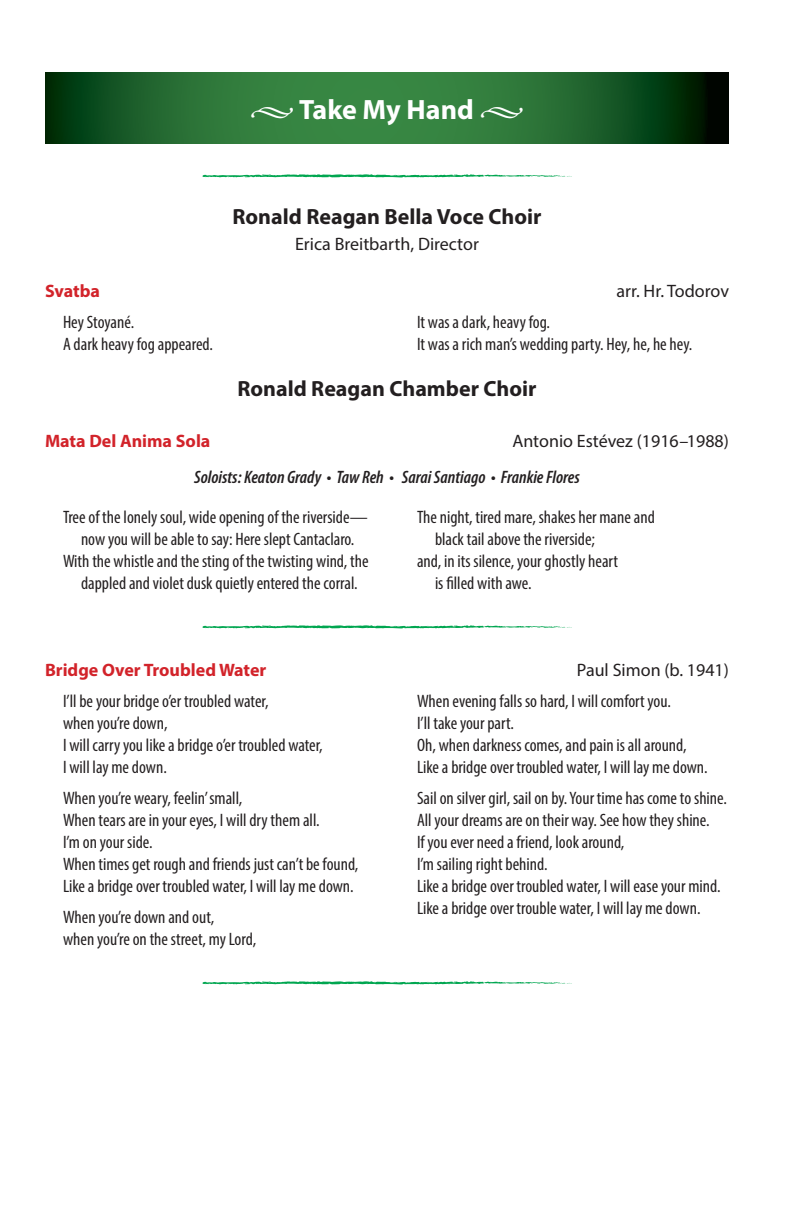
<style>
.page{position:relative;width:792px;height:1224px;background:#fff}
.page>*{position:absolute;margin:0;border:0;box-sizing:border-box;transform-origin:0 0}
.Basic_Header{font:700 28px "Myriad Pro";color:#fff}
.Subhead{font:700 22px "Myriad Pro";color:#231f20}
.Song_Text{font:condensed 18px/22px "Myriad Pro";color:#231f20}
.Song_Text_First_Line{font:condensed 18px/22px "Myriad Pro";color:#231f20;text-align:center}
.Song_Title{font:18px "Myriad Pro";color:#231f20}
.Soloists{font:italic 600 condensed 18px "Myriad Pro";color:#231f20}
.Song_Title-2{font:700 18px "Myriad Pro";color:#d2232a}
.s1{font-family:"Minion Pro"}
</style>
<div class="page">
<svg style="left:45px;top:72px;width:684px;height:72px;background:#23662f"></svg>
<svg style="left:202px;top:174px;width:370px;height:4px"></svg>
<svg style="left:202px;top:625px;width:370px;height:4px"></svg>
<svg style="left:202px;top:981px;width:370px;height:4px"></svg>
<p class="Basic_Header" style="left:250px;top:91px;width:276px"><span class="s1">•</span> Take My Hand <span class="s1">•</span></p>
<p class="Subhead" style="left:233px;top:202px;width:310px">Ronald Reagan Bella Voce Choir</p>
<p class="Song_Title" style="left:295px;top:233px;width:185px">Erica Breitbarth, Director</p>
<p class="Song_Title-2" style="left:45px;top:279px;width:57px">Svatba</p>
<p class="Song_Title" style="left:617px;top:280px;width:114px">arr. Hr. Todorov</p>
<p class="Song_Text" style="left:63px;top:310px;width:73px">Hey Stoyané.</p>
<p class="Song_Text" style="left:63px;top:332px;width:152px">A dark heavy fog appeared.</p>
<p class="Song_Text" style="left:417px;top:310px;width:135px">It was a dark, heavy fog.</p>
<p class="Song_Text" style="left:417px;top:332px;width:277px">It was a rich man’s wedding party. Hey, he, he hey.</p>
<p class="Subhead" style="left:237px;top:374px;width:301px">Ronald Reagan Chamber Choir</p>
<p class="Song_Title-2" style="left:45px;top:429px;width:167px">Mata Del Anima Sola</p>
<p class="Song_Title" style="left:512px;top:430px;width:218px">Antonio Estévez (1916–1988)</p>
<p class="Soloists" style="left:194px;top:466px;width:387px">Soloists: Keaton Grady • Taw Reh • Sarai Santiago • Frankie Flores</p>
<p class="Song_Text_First_Line" style="left:63px;top:505px;width:306px">Tree of the lonely soul, wide opening of the riverside— now you will be able to say: Here slept Cantaclaro.</p>
<p class="Song_Text" style="left:63px;top:549px;width:307px;text-align:center">With the whistle and the sting of the twisting wind, the dappled and violet dusk quietly entered the corral.</p>
<p class="Song_Text" style="left:435px;top:505px;width:221px;text-indent:-18px">The night, tired mare, shakes her mane and black tail above the riverside;</p>
<p class="Song_Text" style="left:435px;top:549px;width:185px;text-indent:-18px">and, in its silence, your ghostly heart is filled with awe.</p>
<p class="Song_Title-2" style="left:45px;top:658px;width:223px">Bridge Over Troubled Water</p>
<p class="Song_Title" style="left:577px;top:659px;width:154px">Paul Simon (b. 1941)</p>
<p class="Song_Text" style="left:63px;top:689px;width:207px">I’ll be your bridge o’er troubled water,</p>
<p class="Song_Text" style="left:63px;top:711px;width:106px">when you’re down,</p>
<p class="Song_Text" style="left:63px;top:733px;width:261px">I will carry you like a bridge o’er troubled water,</p>
<p class="Song_Text" style="left:63px;top:755px;width:105px">I will lay me down.</p>
<p class="Song_Text_First_Line" style="left:63px;top:786px;width:181px">When you’re weary, feelin’ small,</p>
<p class="Song_Text" style="left:63px;top:808px;width:258px">When tears are in your eyes, I will dry them all.</p>
<p class="Song_Text" style="left:63px;top:830px;width:91px">I’m on your side.</p>
<p class="Song_Text" style="left:63px;top:852px;width:297px">When times get rough and friends just can’t be found,</p>
<p class="Song_Text" style="left:63px;top:874px;width:292px">Like a bridge over troubled water, I will lay me down.</p>
<p class="Song_Text_First_Line" style="left:63px;top:905px;width:153px">When you’re down and out,</p>
<p class="Song_Text" style="left:63px;top:927px;width:195px">when you’re on the street, my Lord,</p>
<p class="Song_Text" style="left:417px;top:689px;width:256px">When evening falls so hard, I will comfort you.</p>
<p class="Song_Text" style="left:417px;top:711px;width:98px">I’ll take your part.</p>
<p class="Song_Text" style="left:417px;top:733px;width:271px">Oh, when darkness comes, and pain is all around,</p>
<p class="Song_Text" style="left:417px;top:755px;width:292px">Like a bridge over troubled water, I will lay me down.</p>
<p class="Song_Text_First_Line" style="left:417px;top:786px;width:312px">Sail on silver girl, sail on by. Your time has come to shine.</p>
<p class="Song_Text" style="left:417px;top:808px;width:294px">All your dreams are on their way. See how they shine.</p>
<p class="Song_Text" style="left:417px;top:830px;width:209px">If you ever need a friend, look around,</p>
<p class="Song_Text" style="left:417px;top:852px;width:132px">I’m sailing right behind.</p>
<p class="Song_Text" style="left:417px;top:874px;width:305px">Like a bridge over troubled water, I will ease your mind.</p>
<p class="Song_Text" style="left:417px;top:896px;width:285px">Like a bridge over trouble water, I will lay me down.</p>
</div>
